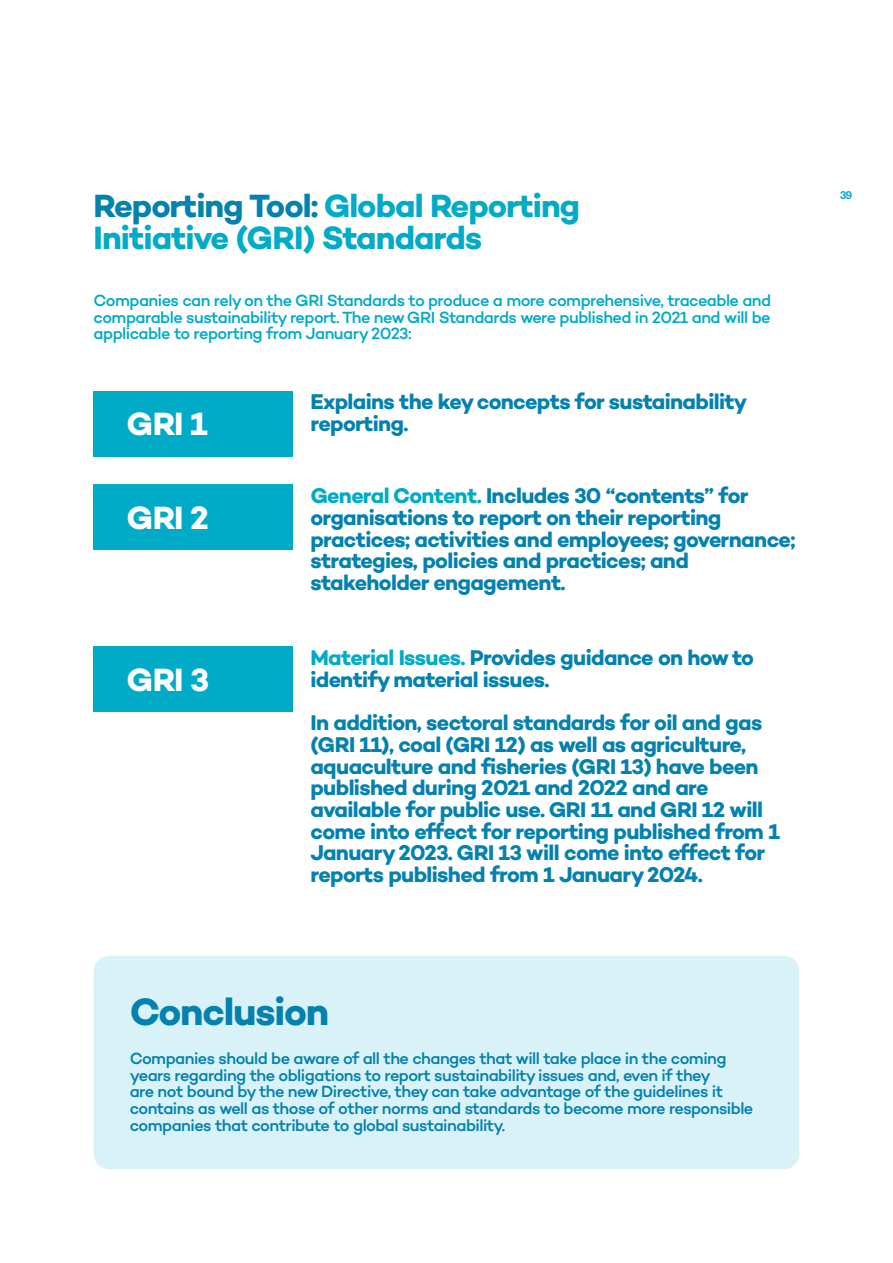
<style>
.page{position:relative;width:893px;height:1263px;background:#fff}
.page>*{position:absolute;margin:0;border:0;box-sizing:border-box;transform-origin:0 0}
.t1{font:700 38.7px "Campton";letter-spacing:-.03em;color:#0381af}
.t2{font:700 32.85px/32.8px "Campton";letter-spacing:-.03em;color:#00abc8}
.t3{font:700 32.85px "Campton";letter-spacing:-.025em;color:#fff}
.t4{font:700 21.75px/21.8px "Campton";letter-spacing:-.03em;color:#0381af}
.t5{font:500 16.5px/16.6px "Campton";letter-spacing:-.035em;color:#0381af}
.t6{font:500 16.5px/16.6px "Campton";letter-spacing:-.035em;color:#00abc8;text-align:justify}
.t7{font:700 11.1px "Helvetica Neue LT Std";color:#00abc8}
.s1{color:#0381af}
.s2{color:#00abc8}
</style>
<div class="page">
<div style="left:94px;top:391px;width:199px;height:65px;background:#00abc8"></div>
<div style="left:94px;top:485px;width:199px;height:65px;background:#00abc8"></div>
<div style="left:94px;top:646px;width:199px;height:66px;background:#00abc8"></div>
<div style="left:94px;top:956px;width:705px;height:213px;background:#d9f2f7;border-radius:16px"></div>
<h2 class="t2" style="left:94px;top:189px;width:488px"><span class="s1">Reporting Tool:</span> Global Reporting<br>Initiative (GRI) Standards</h2>
<p class="t6" style="left:94px;top:292px;width:679px">Companies can rely on the GRI Standards to produce a more comprehensive, traceable and comparable sustainability report. The new GRI Standards were published in 2021 and will be applicable to reporting from January 2023:</p>
<h2 class="t3" style="left:127px;top:403px;width:83px">GRI 1</h2>
<h2 class="t3" style="left:127px;top:497px;width:84px">GRI 2</h2>
<h2 class="t3" style="left:127px;top:659px;width:84px">GRI 3</h2>
<p class="t4" style="left:310px;top:391px;width:438px">Explains the key concepts for sustainability reporting.</p>
<p class="t4" style="left:310px;top:484px;width:487px"><span class="s2">General Content.</span> Includes 30 “contents” for organisations to report on their reporting practices; activities and employees; governance; strategies, policies and practices; and stakeholder engagement.</p>
<p class="t4" style="left:310px;top:646px;width:445px"><span class="s2">Material Issues.</span> Provides guidance on how to identify material issues.</p>
<p class="t4" style="left:310px;top:711px;width:471px">In addition, sectoral standards for oil and gas (GRI 11), coal (GRI 12) as well as agriculture, aquaculture and fisheries (GRI 13) have been published during 2021 and 2022 and are available for public use. GRI 11 and GRI 12 will come into effect for reporting published from 1<br>January 2023. GRI 13 will come into effect for reports published from 1 January 2024.</p>
<h1 class="t1" style="left:130px;top:987px;width:201px">Conclusion</h1>
<p class="t5" style="left:130px;top:1050px;width:625px">Companies should be aware of all the changes that will take place in the coming years regarding the obligations to report sustainability issues and, even if they<br>are not bound by the new Directive, they can take advantage of the guidelines it contains as well as those of other norms and standards to become more responsible companies that contribute to global sustainability.</p>
<p class="t7" style="left:840px;top:188px;width:13px">39</p>
</div>
